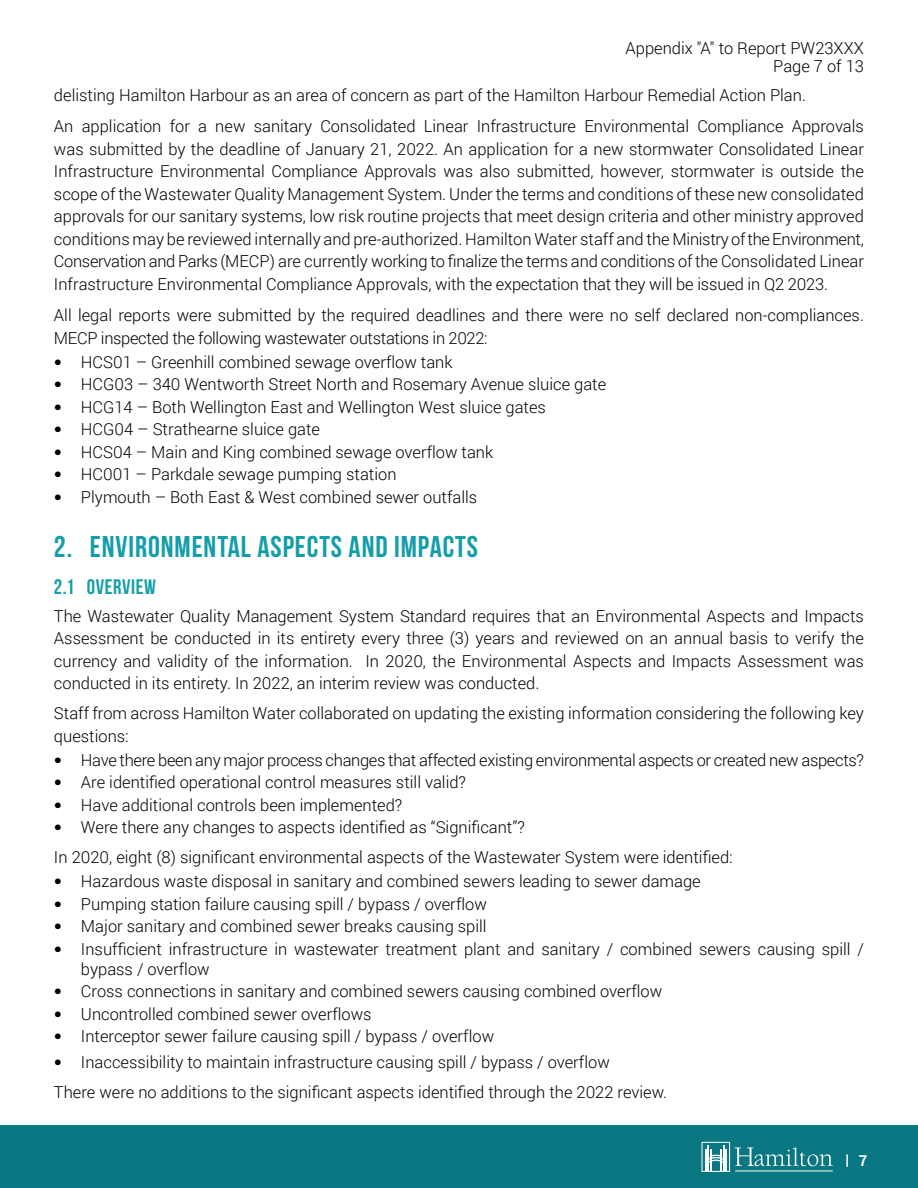
<style>
.page{position:relative;width:918px;height:1188px;background:#fff}
.page>*{position:absolute;margin:0;border:0;box-sizing:border-box;transform-origin:0 0}
.t1{font:30px "Bebas Neue";letter-spacing:.03em;color:#149daa}
.t2{font:21px "Bebas Neue";letter-spacing:.03em;color:#149daa}
.t3{font:300 16.5px/22.5px "Roboto";color:#000}
.t4{font:300 16.5px "Roboto";letter-spacing:-.02em;color:#000}
.t5{font:700 15px "Roboto";color:#fff}
.s1{font-family:"Frutiger 45"}
</style>
<div class="page">
<div style="left:0;top:1125px;width:918px;height:63px;background:#097782"></div>
<div style="left:702px;top:1142px;width:28px;height:30px;border:1px solid #fff"></div>
<hr style="left:705px;top:1150px;width:2px;height:21px;background:#fff">
<hr style="left:725px;top:1150px;width:2px;height:21px;background:#fff">
<svg style="left:706px;top:1145px;width:20px;height:26px"></svg>
<svg style="left:735px;top:1147px;width:98px;height:19px"></svg>
<hr style="left:735px;top:1171px;width:98px;height:1px;background:#fff">
<svg style="left:846px;top:1154px;width:2px;height:13px"></svg>
<p class="t3" style="left:626px;top:39px;width:240px;line-height:18px;text-align:right">Appendix "A" to Report PW23XXX<br>Page 7 of 13</p>
<p class="t3" style="left:54px;top:83px;width:754px">delisting Hamilton Harbour as an area of concern as part of the Hamilton Harbour Remedial Action Plan.</p>
<p class="t3" style="left:54px;top:114px;width:812px">An application for a new sanitary Consolidated Linear Infrastructure Environmental Compliance Approvals</p>
<p class="t3" style="left:54px;top:137px;width:811px">was submitted by the deadline of January 21, 2022. An application for a new stormwater Consolidated Linear</p>
<p class="t3" style="left:54px;top:159px;width:812px">Infrastructure Environmental Compliance Approvals was also submitted, however, stormwater is outside the</p>
<p class="t3" style="left:54px;top:182px;width:812px;text-align:justify">scope of the Wastewater Quality Management System. Under the terms and conditions of these new consolidated approvals for our sanitary systems, low risk routine projects that meet design criteria and other ministry approved conditions may be reviewed internally and pre-authorized. Hamilton Water staff and the Ministry of the Environment,</p>
<p class="t3" style="left:54px;top:249px;width:812px">Conservation and Parks (MECP) are currently working to finalize the terms and conditions of the Consolidated Linear<br>Infrastructure Environmental Compliance Approvals, with the expectation that they will be issued in Q2 2023.</p>
<p class="t3" style="left:54px;top:303px;width:811px">All legal reports were submitted by the required deadlines and there were no self declared non-compliances.<br>MECP inspected the following wastewater outstations in 2022:</p>
<p class="t3" style="left:54px;top:350px;width:400px"><span class="s1">•</span> HCS01 – Greenhill combined sewage overflow tank</p>
<p class="t3" style="left:54px;top:372px;width:554px"><span class="s1">•</span> HCG03 – 340 Wentworth Street North and Rosemary Avenue sluice gate</p>
<p class="t3" style="left:54px;top:395px;width:494px"><span class="s1">•</span> HCG14 – Both Wellington East and Wellington West sluice gates</p>
<p class="t3" style="left:54px;top:417px;width:268px"><span class="s1">•</span> HCG04 – Strathearne sluice gate</p>
<p class="t3" style="left:54px;top:440px;width:441px"><span class="s1">•</span> HCS04 – Main and King combined sewage overflow tank</p>
<p class="t3" style="left:54px;top:462px;width:344px"><span class="s1">•</span> HC001 – Parkdale sewage pumping station</p>
<p class="t3" style="left:54px;top:485px;width:425px"><span class="s1">•</span> Plymouth – Both East &amp; West combined sewer outfalls</p>
<h2 class="t1" style="left:54px;top:530px;width:426px">2. ENVIRONMENTAL ASPECTS AND IMPACTS</h2>
<h3 class="t2" style="left:54px;top:575px;width:104px">2.1 OVERVIEW</h3>
<p class="t3" style="left:54px;top:604px;width:812px">The Wastewater Quality Management System Standard requires that an Environmental Aspects and Impacts</p>
<p class="t3" style="left:54px;top:627px;width:812px">Assessment be conducted in its entirety every three (3) years and reviewed on an annual basis to verify the</p>
<p class="t3" style="left:54px;top:649px;width:812px">currency and validity of the information. In 2020, the Environmental Aspects and Impacts Assessment was conducted in its entirety. In 2022, an interim review was conducted.</p>
<p class="t3" style="left:54px;top:702px;width:811px">Staff from across Hamilton Water collaborated on updating the existing information considering the following key questions:</p>
<p class="t4" style="left:54px;top:749px;width:812px"><span class="s1">•</span> Have there been any major process changes that affected existing environmental aspects or created new aspects?</p>
<p class="t3" style="left:54px;top:771px;width:414px"><span class="s1">•</span> Are identified operational control measures still valid?</p>
<p class="t3" style="left:54px;top:793px;width:350px"><span class="s1">•</span> Have additional controls been implemented?</p>
<p class="t3" style="left:54px;top:816px;width:472px"><span class="s1">•</span> Were there any changes to aspects identified as “Significant”?</p>
<p class="t3" style="left:54px;top:846px;width:680px">In 2020, eight (8) significant environmental aspects of the Wastewater System were identified:</p>
<p class="t3" style="left:54px;top:870px;width:648px"><span class="s1">•</span> Hazardous waste disposal in sanitary and combined sewers leading to sewer damage</p>
<p class="t3" style="left:54px;top:892px;width:434px"><span class="s1">•</span> Pumping station failure causing spill / bypass / overflow</p>
<p class="t3" style="left:54px;top:915px;width:434px"><span class="s1">•</span> Major sanitary and combined sewer breaks causing spill</p>
<p class="t3" style="left:54px;top:937px;width:811px"><span class="s1">•</span> Insufficient infrastructure in wastewater treatment plant and sanitary / combined sewers causing spill /</p>
<p class="t3" style="left:81px;top:957px;width:130px">bypass / overflow</p>
<p class="t3" style="left:54px;top:980px;width:610px"><span class="s1">•</span> Cross connections in sanitary and combined sewers causing combined overflow</p>
<p class="t3" style="left:54px;top:1002px;width:319px"><span class="s1">•</span> Uncontrolled combined sewer overflows</p>
<p class="t3" style="left:54px;top:1025px;width:442px"><span class="s1">•</span> Interceptor sewer failure causing spill / bypass / overflow</p>
<p class="t3" style="left:54px;top:1050px;width:557px"><span class="s1">•</span> Inaccessibility to maintain infrastructure causing spill / bypass / overflow</p>
<p class="t3" style="left:54px;top:1080px;width:615px">There were no additions to the significant aspects identified through the 2022 review.</p>
<p class="t5" style="left:859px;top:1150px;width:10px">7</p>
</div>
